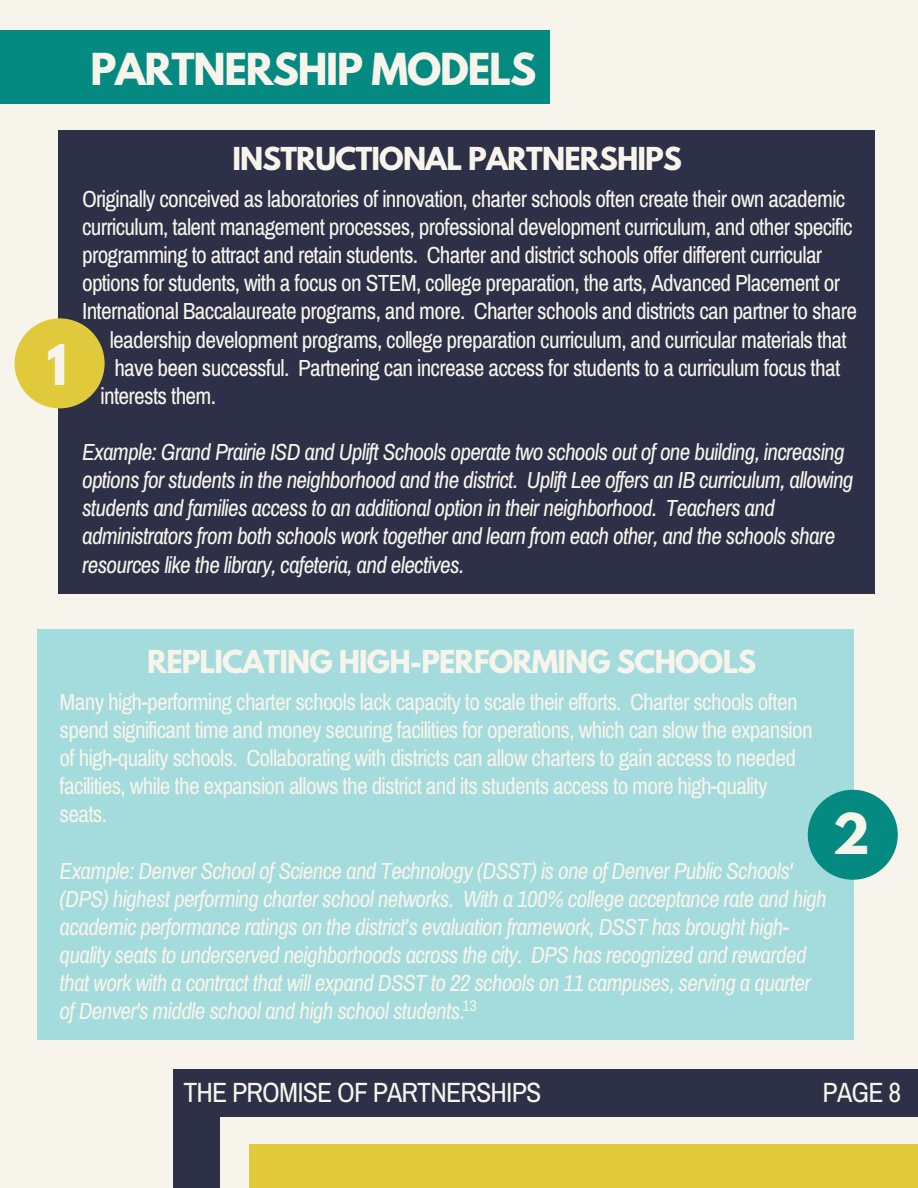
<style>
.page{position:relative;width:918px;height:1188px;background:#f7f4eb}
.page>*{position:absolute;margin:0;border:0;box-sizing:border-box;transform-origin:0 0}
.t1{font:700 49.8px "League Spartan";color:#f7f4eb}
.t2{font:700 39px "League Spartan";letter-spacing:-.03em;color:#f7f4eb}
.t3{font:700 28.05px "League Spartan";letter-spacing:-.03em;color:#f7f4eb}
.t4{font:27.9px "Archivo Narrow";letter-spacing:-.03em;color:#f7f4eb}
.t5{font:23.4px/28.2px "Archivo Narrow";letter-spacing:-.03em;color:#f7f4eb}
.t6{font:italic 23.4px/28.2px "Archivo Narrow";letter-spacing:-.03em;color:#f7f4eb}
.t7{font:15.6px "Archivo Narrow";color:#f7f4eb}
</style>
<div class="page">
<div style="left:173px;top:1069px;width:745px;height:119px;background:#2d3047"></div>
<div style="left:221px;top:1117px;width:697px;height:71px;background:#f7f4eb"></div>
<div style="left:249px;top:1144px;width:669px;height:44px;background:#e0ca3c"></div>
<div style="left:0;top:30px;width:550px;height:73px;background:#048a81"></div>
<div style="left:59px;top:130px;width:816px;height:464px;background:#2d3047"></div>
<svg style="left:15px;top:318px;width:90px;height:90px"></svg>
<div style="left:37px;top:629px;width:817px;height:411px;background:#a4dbdd"></div>
<svg style="left:808px;top:790px;width:90px;height:90px"></svg>
<h2 class="t2" style="left:90px;top:50px;width:447px">PARTNERSHIP MODELS</h2>
<h1 class="t1" style="left:47px;top:340px;width:22px">1</h1>
<p class="t3" style="left:232px;top:145px;width:451px">INSTRUCTIONAL PARTNERSHIPS</p>
<p class="t5" style="left:82px;top:184px;width:765px">Originally conceived as laboratories of innovation, charter schools often create their own academic</p>
<p class="t5" style="left:82px;top:213px;width:772px">curriculum, talent management processes, professional development curriculum, and other specific</p>
<p class="t5" style="left:82px;top:241px;width:742px">programming to attract and retain students. Charter and district schools offer different curricular</p>
<p class="t5" style="left:82px;top:269px;width:759px">options for students, with a focus on STEM, college preparation, the arts, Advanced Placement or</p>
<p class="t5" style="left:82px;top:297px;width:776px">International Baccalaureate programs, and more. Charter schools and districts can partner to share</p>
<p class="t5" style="left:110px;top:325px;width:739px">leadership development programs, college preparation curriculum, and curricular materials that</p>
<p class="t5" style="left:114px;top:353px;width:728px">have been successful. Partnering can increase access for students to a curriculum focus that</p>
<p class="t5" style="left:101px;top:381px;width:117px">interests them.</p>
<p class="t6" style="left:82px;top:438px;width:773px">Example: Grand Prairie ISD and Uplift Schools operate two schools out of one building, increasing options for students in the neighborhood and the district. Uplift Lee offers an IB curriculum, allowing students and families access to an additional option in their neighborhood. Teachers and administrators from both schools work together and learn from each other, and the schools share resources like the library, cafeteria, and electives.</p>
<p class="t3" style="left:147px;top:648px;width:611px">REPLICATING HIGH-PERFORMING SCHOOLS</p>
<p class="t5" style="left:60px;top:687px;width:755px">Many high-performing charter schools lack capacity to scale their efforts. Charter schools often spend significant time and money securing facilities for operations, which can slow the expansion of high-quality schools. Collaborating with districts can allow charters to gain access to needed facilities, while the expansion allows the district and its students access to more high-quality seats.</p>
<p class="t6" style="left:60px;top:856px;width:769px">Example: Denver School of Science and Technology (DSST) is one of Denver Public Schools' (DPS) highest performing charter school networks. With a 100% college acceptance rate and high academic performance ratings on the district’s evaluation framework, DSST has brought high&shy;quality seats to underserved neighborhoods across the city. DPS has recognized and rewarded that work with a contract that will expand DSST to 22 schools on 11 campuses, serving a quarter of Denver's middle school and high school students.</p>
<p class="t7" style="left:463px;top:997px;width:16px">13</p>
<h1 class="t1" style="left:833px;top:809px;width:39px">2</h1>
<p class="t4" style="left:183px;top:1076px;width:360px">THE PROMISE OF PARTNERSHIPS</p>
<p class="t4" style="left:823px;top:1076px;width:80px">PAGE 8</p>
</div>
